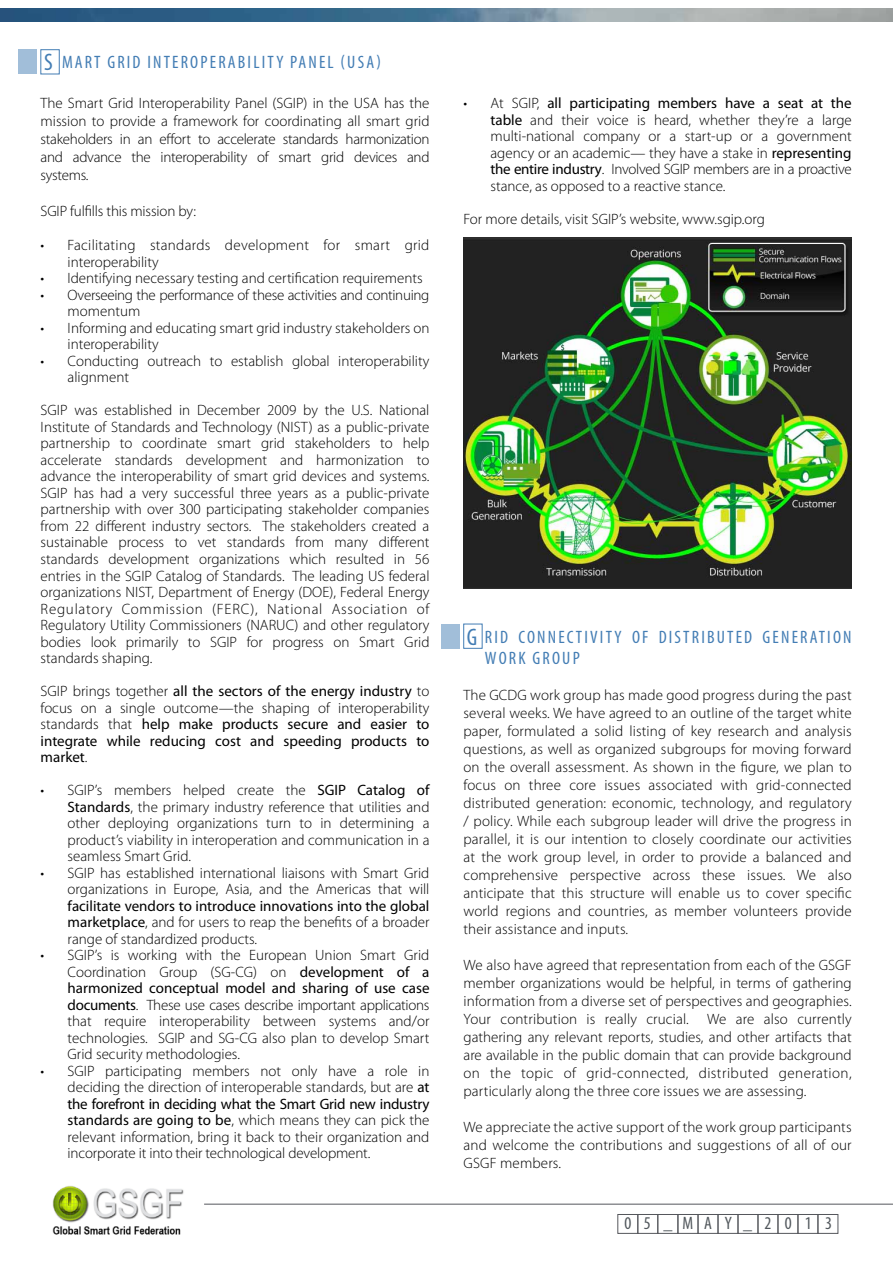
<style>
.page{position:relative;width:893px;height:1263px;background:#fff}
.page>*{position:absolute;margin:0;border:0;box-sizing:border-box;transform-origin:0 0}
.t1{font:condensed 24px "Myriad Pro";color:#437db4}
.t2{font:condensed 18px "Myriad Pro";letter-spacing:.12em;color:#437db4}
.t3{font:condensed 18px "Myriad Pro";letter-spacing:.71em;color:#51575c}
.t4{font:300 15px/16.5px "Myriad Pro";color:#000;text-align:justify}
.t5{font:15px/16.5px "Myriad Pro";color:#000;text-align:justify}
.t6{font:300 15px/16.5px "Myriad Pro";letter-spacing:-.02em;color:#000}
.t7{font:300 15px/16.5px "Myriad Pro";letter-spacing:.02em;color:#000}
.s1{font-weight:300}
.s2{font-weight:400}
</style>
<div class="page">
<div style="left:758px;top:1214px;width:20px;height:19px;border:1px solid #55575c"></div>
<div style="left:778px;top:1214px;width:20px;height:19px;border:1px solid #55575c"></div>
<div style="left:798px;top:1214px;width:20px;height:19px;border:1px solid #55575c"></div>
<div style="left:818px;top:1214px;width:20px;height:19px;border:1px solid #55575c"></div>
<div style="left:618px;top:1214px;width:20px;height:19px;border:1px solid #55575c"></div>
<div style="left:638px;top:1214px;width:20px;height:19px;border:1px solid #55575c"></div>
<div style="left:658px;top:1214px;width:20px;height:19px;border:1px solid #55575c"></div>
<div style="left:738px;top:1214px;width:20px;height:19px;border:1px solid #55575c"></div>
<div style="left:718px;top:1214px;width:20px;height:19px;border:1px solid #55575c"></div>
<div style="left:698px;top:1214px;width:20px;height:19px;border:1px solid #55575c"></div>
<div style="left:678px;top:1214px;width:20px;height:19px;border:1px solid #55575c"></div>
<img style="left:52px;top:1186px;width:132px;height:49px">
<hr style="left:204px;top:1204px;width:689px;height:1px;background:#55575c">
<div style="left:18px;top:50px;width:19px;height:24px;background:#a1bed9"></div>
<img style="left:0;top:9px;width:893px;height:12px">
<div style="left:463px;top:624px;width:19px;height:24px;border:1px solid #437db4"></div>
<div style="left:441px;top:624px;width:19px;height:24px;background:#a1bed9"></div>
<img style="left:463px;top:237px;width:389px;height:352px">
<h1 class="t1" style="left:44px;top:48px;width:9px">S</h1>
<p class="t2" style="left:62px;top:51px;width:11px">MART</p>
<p class="t2" style="left:107px;top:51px;width:19px">GRID</p>
<p class="t2" style="left:147px;top:51px;width:10px">INTERO</p>
<p class="t2" style="left:200px;top:51px;width:182px">PERA BILITY PANEL (USA )</p>
<p class="t4" style="left:41px;top:94px;width:390px;line-height:18px">The Smart Grid Interoperability Panel (SGIP) in the USA has the mission to provide a framework for coordinating all smart grid stakeholders in an effort to accelerate standards harmonization and advance the interoperability of smart grid devices and systems.</p>
<p class="t4" style="left:41px;top:203px;width:157px">SGIP fulfills this mission by:</p>
<p class="t7" style="left:68px;top:237px;width:363px;text-indent:-27px">• Facilitating standards development for smart grid interoperability</p>
<p class="t4" style="left:41px;top:270px;width:384px">• Identifying necessary testing and certification requirements</p>
<p class="t6" style="left:68px;top:287px;width:363px;text-indent:-27px">• Overseeing the performance of these activities and continuing momentum</p>
<p class="t4" style="left:68px;top:320px;width:363px;text-indent:-27px">• Informing and educating smart grid industry stakeholders on interoperability</p>
<p class="t4" style="left:68px;top:353px;width:363px;text-indent:-27px">• Conducting outreach to establish global interoperability alignment</p>
<p class="t4" style="left:41px;top:402px;width:390px">SGIP was established in December 2009 by the U.S. National Institute of Standards and Technology (NIST) as a public-private partnership to coordinate smart grid stakeholders to help accelerate standards development and harmonization to advance the interoperability of smart grid devices and systems.<br>SGIP has had a very successful three years as a public-private partnership with over 300 participating stakeholder companies from 22 different industry sectors. The stakeholders created a sustainable process to vet standards from many different standards development organizations which resulted in 56 entries in the SGIP Catalog of Standards. The leading US federal organizations NIST, Department of Energy (DOE), Federal Energy Regulatory Commission (FERC), National Association of Regulatory Utility Commissioners (NARUC) and other regulatory bodies look primarily to SGIP for progress on Smart Grid standards shaping.</p>
<p class="t5" style="left:41px;top:682px;width:390px"><span class="s1">SGIP brings together</span> all the sectors of the energy industry <span class="s1">to focus on a single outcome—the shaping of interoperability standards that</span> help make products secure and easier to integrate while reducing cost and speeding products to market<span class="s1">.</span></p>
<p class="t4" style="left:68px;top:782px;width:363px;text-indent:-27px">• SGIP’s members helped create the <span class="s2">SGIP Catalog of Standards</span>, the primary industry reference that utilities and other deploying organizations turn to in determining a product’s viability in interoperation and communication in a seamless Smart Grid.</p>
<p class="t4" style="left:41px;top:864px;width:390px;text-align:right">• SGIP has established international liaisons with Smart Grid organizations in Europe, Asia, and the Americas that will</p>
<p class="t4" style="left:68px;top:897px;width:363px"><span class="s2">facilitate vendors to introduce innovations into the global marketplace</span>, and for users to reap the benefits of a broader range of standardized products.</p>
<p class="t4" style="left:68px;top:947px;width:363px;text-indent:-27px">• SGIP’s is working with the European Union Smart Grid Coordination Group (SG-CG) on <span class="s2">development of a harmonized conceptual model and sharing of use case documents</span>. These use cases describe important applications that require interoperability between systems and/or technologies. SGIP and SG-CG also plan to develop Smart Grid security methodologies.</p>
<p class="t4" style="left:68px;top:1062px;width:363px;text-indent:-27px">• SGIP participating members not only have a role in deciding the direction of interoperable standards, but are <span class="s2">at the forefront in deciding what the Smart Grid new industry standards are going to be</span>, which means they can pick the relevant information, bring it back to their organization and incorporate it into their technological development.</p>
<p class="t4" style="left:490px;top:95px;width:363px;text-indent:-27px">• At SGIP, <span class="s2">all participating members have a seat at the table</span> and their voice is heard, whether they’re a large multi-national company or a start-up or a government agency or an academic— they have a stake in <span class="s2">representing the entire industry</span>. Involved SGIP members are in a proactive stance, as opposed to a reactive stance.</p>
<p class="t4" style="left:463px;top:210px;width:303px">For more details, visit SGIP’s website, www.sgip.org</p>
<h1 class="t1" style="left:467px;top:622px;width:12px">G</h1>
<p class="t2" style="left:485px;top:626px;width:9px">RID</p>
<p class="t2" style="left:519px;top:626px;width:10px">CONNECTIVIT</p>
<p class="t2" style="left:615px;top:626px;width:53px">YOFDISTRI</p>
<p class="t2" style="left:707px;top:626px;width:20px">BUTED</p>
<p class="t2" style="left:763px;top:626px;width:20px">GENERATION</p>
<p class="t2" style="left:485px;top:647px;width:96px">WOR K GROU P</p>
<p class="t4" style="left:463px;top:686px;width:390px;line-height:18px">The GCDG work group has made good progress during the past several weeks. We have agreed to an outline of the target white paper, formulated a solid listing of key research and analysis questions, as well as organized subgroups for moving forward on the overall assessment. As shown in the figure, we plan to focus on three core issues associated with grid-connected distributed generation: economic, technology, and regulatory / policy. While each subgroup leader will drive the progress in parallel, it is our intention to closely coordinate our activities at the work group level, in order to provide a balanced and comprehensive perspective across these issues. We also anticipate that this structure will enable us to cover specific world regions and countries, as member volunteers provide their assistance and inputs.</p>
<p class="t4" style="left:463px;top:956px;width:390px;line-height:18px">We also have agreed that representation from each of the GSGF member organizations would be helpful, in terms of gathering information from a diverse set of perspectives and geographies.<br>Your contribution is really crucial. We are also currently gathering any relevant reports, studies, and other artifacts that are available in the public domain that can provide background on the topic of grid-connected, distributed generation, particularly along the three core issues we are assessing.</p>
<p class="t4" style="left:463px;top:1118px;width:390px;line-height:18px">We appreciate the active support of the work group participants and welcome the contributions and suggestions of all of our GSGF members.</p>
<p class="t3" style="left:625px;top:1212px;width:209px">05_MAY_2013</p>
</div>
